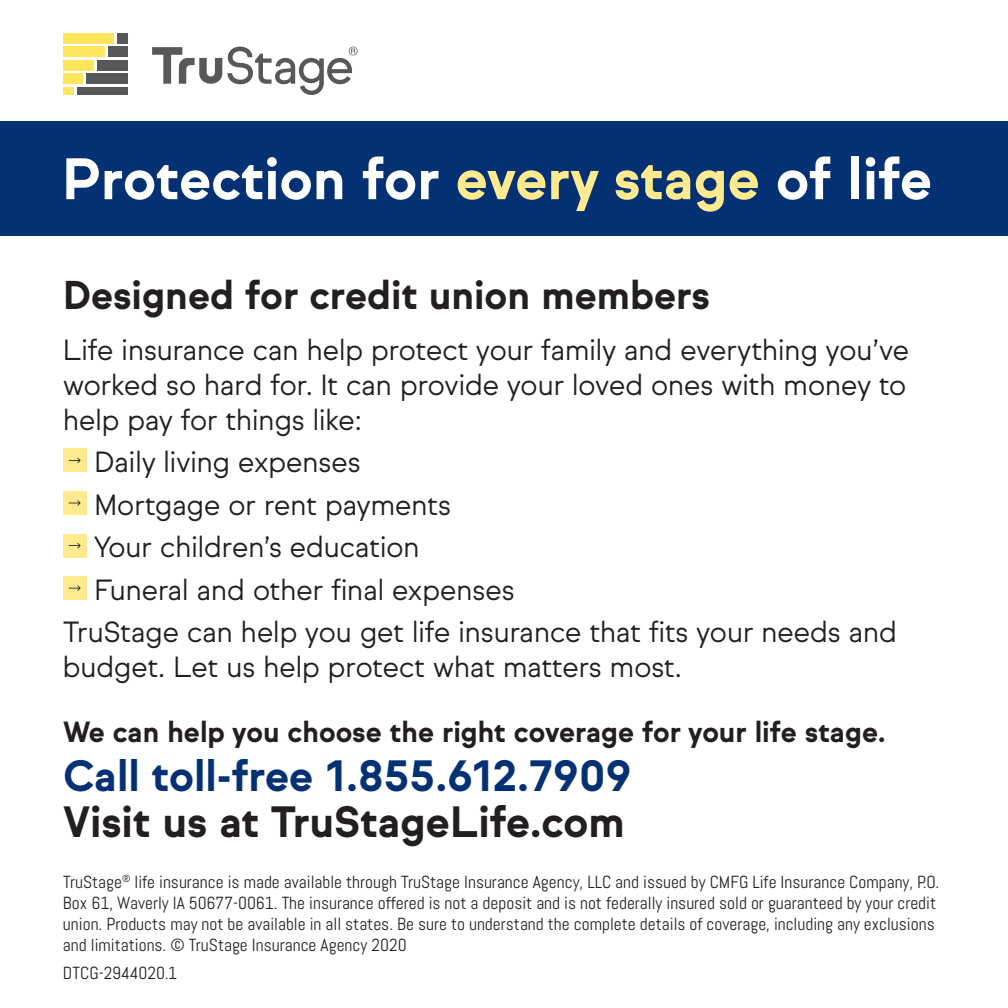
<style>
.page{position:relative;width:1008px;height:1008px;background:#fff}
.page>*{position:absolute;margin:0;border:0;box-sizing:border-box;transform-origin:0 0}
.t1{font:700 56px "Sul Sans";color:#fff}
.t2{font:700 42px "Sul Sans";color:#043174}
.t3{font:700 42px "Sul Sans";color:#231f20}
.t4{font:700 38.5px "Sul Sans";color:#231f20}
.t5{font:300 28px/35px "Sul Sans";color:#231f20;text-align:justify}
.t6{font:700 28px "Sul Sans";color:#231f20}
.t7{font:17.5px/21px "Abel";color:#231f20}
.s1{color:#ffea90}
</style>
<div class="page">
<div style="left:0;top:121px;width:1008px;height:115px;background:#043174"></div>
<div style="left:77px;top:87px;width:50px;height:7px;background:#57585a"></div>
<div style="left:86px;top:73px;width:41px;height:11px;background:#57585a"></div>
<div style="left:108px;top:46px;width:19px;height:11px;background:#57585a"></div>
<div style="left:117px;top:33px;width:10px;height:10px;background:#57585a"></div>
<div style="left:97px;top:60px;width:30px;height:10px;background:#57585a"></div>
<div style="left:63px;top:87px;width:10px;height:7px;background:#ffe55e"></div>
<div style="left:63px;top:73px;width:19px;height:11px;background:#ffe55e"></div>
<div style="left:63px;top:46px;width:41px;height:11px;background:#ffe55e"></div>
<div style="left:63px;top:33px;width:50px;height:10px;background:#ffe55e"></div>
<div style="left:63px;top:60px;width:30px;height:10px;background:#ffe55e"></div>
<svg style="left:152px;top:47px;width:206px;height:47px"></svg>
<div style="left:63px;top:449px;width:23px;height:23px;background:#ffea90"></div>
<svg style="left:69px;top:458px;width:12px;height:5px"></svg>
<div style="left:63px;top:491px;width:23px;height:24px;background:#ffea90"></div>
<svg style="left:69px;top:500px;width:12px;height:6px"></svg>
<div style="left:63px;top:534px;width:23px;height:23px;background:#ffea90"></div>
<svg style="left:69px;top:543px;width:12px;height:5px"></svg>
<div style="left:63px;top:576px;width:23px;height:24px;background:#ffea90"></div>
<svg style="left:69px;top:585px;width:12px;height:6px"></svg>
<h1 class="t1" style="left:62px;top:146px;width:872px">Protection for <span class="s1">every stage</span> of life</h1>
<h3 class="t4" style="left:63px;top:272px;width:648px">Designed for credit union members</h3>
<h3 class="t5" style="left:63px;top:332px;width:848px">Life insurance can help protect your family and everything you’ve worked so hard for. It can provide your loved ones with money to help pay for things like:</h3>
<h3 class="t5" style="left:95px;top:445px;width:268px">Daily living expenses</h3>
<h3 class="t5" style="left:95px;top:487px;width:358px">Mortgage or rent payments</h3>
<h3 class="t5" style="left:94px;top:530px;width:327px">Your children’s education</h3>
<h3 class="t5" style="left:95px;top:572px;width:422px">Funeral and other final expenses</h3>
<h3 class="t5" style="left:63px;top:615px;width:835px">TruStage can help you get life insurance that fits your needs and</h3>
<h3 class="t5" style="left:63px;top:650px;width:620px">budget. Let us help protect what matters most.</h3>
<h3 class="t6" style="left:63px;top:715px;width:824px">We can help you choose the right coverage for your life stage.</h3>
<h2 class="t2" style="left:63px;top:751px;width:570px">Call toll-free 1.855.612.7909</h2>
<h2 class="t3" style="left:63px;top:797px;width:563px">Visit us at TruStageLife.com</h2>
<p class="t7" style="left:63px;top:871px;width:878px">TruStage<sup>®</sup> life insurance is made available through TruStage Insurance Agency, LLC and issued by CMFG Life Insurance Company, P.O.<br>Box 61, Waverly IA 50677-0061. The insurance offered is not a deposit and is not federally insured sold or guaranteed by your credit union. Products may not be available in all states. Be sure to understand the complete details of coverage, including any exclusions and limitations. © TruStage Insurance Agency 2020</p>
<p class="t7" style="left:63px;top:963px;width:116px">DTCG-2944020.1</p>
</div>
